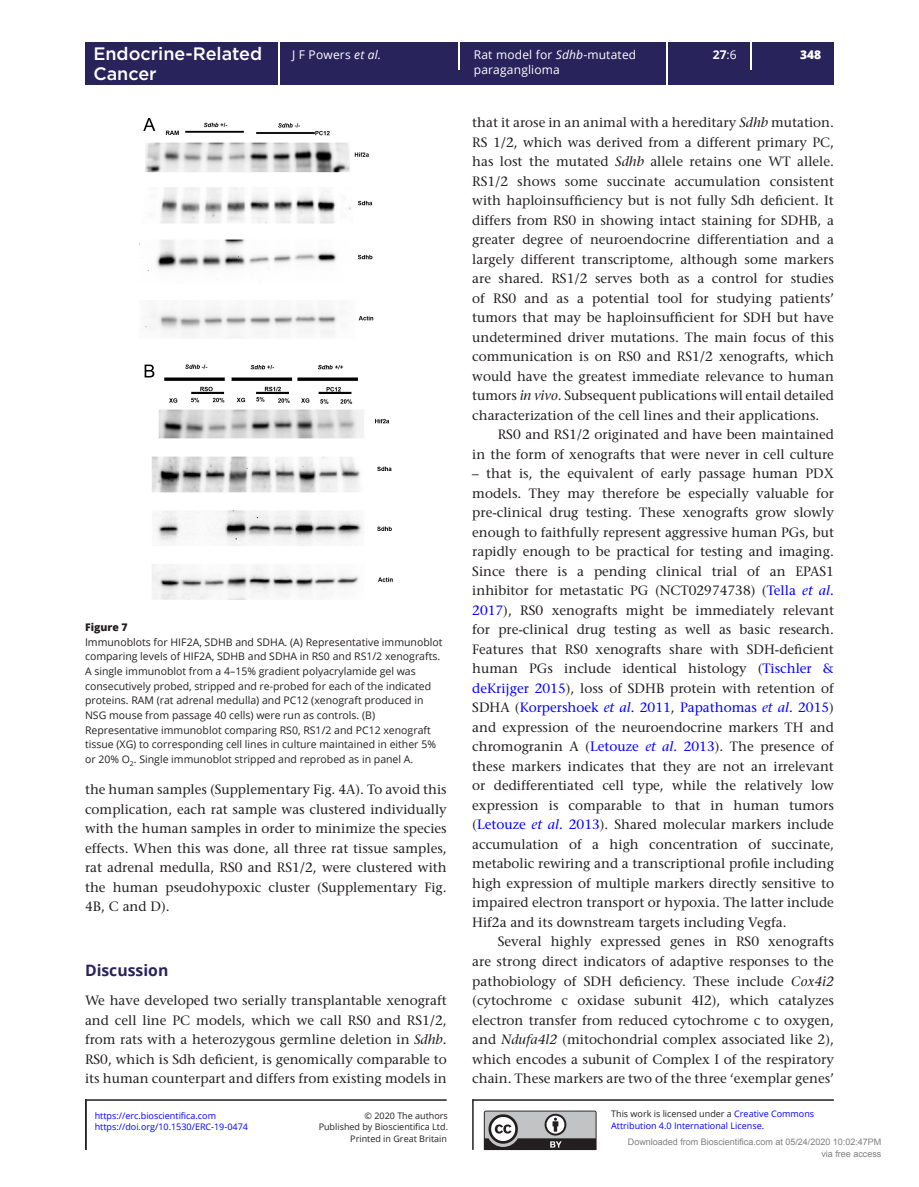
<style>
.page{position:relative;width:919px;height:1187px;background:#fff}
.page>*{position:absolute;margin:0;border:0;box-sizing:border-box;transform-origin:0 0}
.t1{font:500 18px "Gotham";color:#fff}
.t2{font:700 15.75px "Open Sans";color:#29235c}
.TXI{font:500 13.5px/19.5px "Stone Serif Std";color:#231f20;text-align:justify}
.TXT{font:500 13.5px/19.5px "Stone Serif Std";color:#231f20;text-align:justify}
.t3{font:12px "Open Sans";letter-spacing:.015em;color:#fff}
.t4{font:700 12px "Open Sans";color:#fff}
.t5{font:800 12px "Open Sans";color:#fff}
.FC{font:10.5px/14.7px "Open Sans";color:#231f20}
.FC-2{font:800 10.5px "Open Sans";color:#231f20}
.t6{font:9px/11.2px "Open Sans";color:#00f}
.t7{font:9px/12px "Arial";color:#808080;text-align:right}
.t8{font:9px "Open Sans";color:#231f20}
.s1{font-weight:400}
.s2{font-style:italic}
.s3{color:#00f}
.s4{font-style:italic;color:#00f}
.s5{color:#231f20}
</style>
<div class="page">
<div style="left:85px;top:42px;width:748px;height:43px;background:#29235c"></div>
<hr style="left:278px;top:42px;width:1px;height:43px;background:#fff">
<hr style="left:666px;top:42px;width:1px;height:43px;background:#fff">
<hr style="left:458px;top:42px;width:2px;height:27px;background:#fff">
<svg style="left:750px;top:42px;width:1px;height:27px"></svg>
<img style="left:139px;top:118px;width:254px;height:482px">
<svg style="left:484px;top:1110px;width:112px;height:39px;background:#919091"></svg>
<hr style="left:85px;top:1099px;width:361px;height:1px;background:#231f20">
<hr style="left:85px;top:1099px;width:2px;height:50px;background:#231f20">
<hr style="left:472px;top:1099px;width:1px;height:50px;background:#231f20">
<hr style="left:472px;top:1099px;width:361px;height:1px;background:#231f20">
<h1 class="t1" style="left:93px;top:42px;width:170px">Endocrine-Related</h1>
<p class="t4" style="left:713px;top:46px;width:25px">27<span class="s1">:6</span></p>
<h1 class="t1" style="left:93px;top:61px;width:65px">Cancer</h1>
<p class="t3" style="left:292px;top:47px;width:90px">J F Powers <span class="s2">et al.</span></p>
<p class="t3" style="left:474px;top:47px;width:164px">Rat model for <span class="s2">Sdhb</span>-mutated</p>
<p class="t5" style="left:800px;top:46px;width:23px">348</p>
<p class="t3" style="left:474px;top:61px;width:88px">paraganglioma</p>
<p class="FC-2" style="left:85px;top:619px;width:44px">Figure 7</p>
<p class="FC" style="left:85px;top:634px;width:359px">Immunoblots for HIF2A, SDHB and SDHA. (A) Representative immunoblot comparing levels of HIF2A, SDHB and SDHA in RS0 and RS1/2 xenografts.<br>A single immunoblot from a 4–15% gradient polyacrylamide gel was consecutively probed, stripped and re-probed for each of the indicated proteins. RAM (rat adrenal medulla) and PC12 (xenograft produced in NSG mouse from passage 40 cells) were run as controls. (B)<br>Representative immunoblot comparing RS0, RS1/2 and PC12 xenograft tissue (XG) to corresponding cell lines in culture maintained in either 5% or 20% O<sub>2</sub>. Single immunoblot stripped and reprobed as in panel A.</p>
<p class="TXT" style="left:85px;top:779px;width:363px">the human samples (Supplementary Fig. 4A). To avoid this complication, each rat sample was clustered individually with the human samples in order to minimize the species effects. When this was done, all three rat tissue samples, rat adrenal medulla, RS0 and RS1/2, were clustered with the human pseudohypoxic cluster (Supplementary Fig.<br>4B, C and D).</p>
<h1 class="t2" style="left:85px;top:958px;width:85px">Discussion</h1>
<p class="TXT" style="left:85px;top:990px;width:363px">We have developed two serially transplantable xenograft and cell line PC models, which we call RS0 and RS1/2, from rats with a heterozygous germline deletion in <span class="s2">Sdhb.<br></span>RS0, which is Sdh deficient, is genomically comparable to its human counterpart and differs from existing models in</p>
<p class="t6" style="left:95px;top:1109px;width:123px">https://erc.bioscientifica.com</p>
<p class="t8" style="left:364px;top:1109px;width:85px">© 2020 The authors</p>
<p class="t8" style="left:350px;top:1132px;width:98px">Printed in Great Britain</p>
<p class="t6" style="left:95px;top:1120px;width:155px">https://doi.org/10.1530/ERC-19-0474</p>
<p class="t8" style="left:319px;top:1120px;width:131px">Published by Bioscientifica Ltd.</p>
<p class="TXT" style="left:472px;top:113px;width:363px">that it arose in an animal with a hereditary <span class="s2">Sdhb</span> mutation.<br>RS 1/2, which was derived from a different primary PC, has lost the mutated <span class="s2">Sdhb</span> allele retains one WT allele.<br>RS1/2 shows some succinate accumulation consistent with haploinsufficiency but is not fully Sdh deficient. It differs from RS0 in showing intact staining for SDHB, a greater degree of neuroendocrine differentiation and a largely different transcriptome, although some markers are shared. RS1/2 serves both as a control for studies of RS0 and as a potential tool for studying patients’ tumors that may be haploinsufficient for SDH but have undetermined driver mutations. The main focus of this communication is on RS0 and RS1/2 xenografts, which would have the greatest immediate relevance to human tumors <span class="s2">in vivo</span>. Subsequent publications will entail detailed characterization of the cell lines and their applications.</p>
<p class="TXI" style="left:472px;top:425px;width:363px;text-align:right">RS0 and RS1/2 originated and have been maintained<br>in the form of xenografts that were never in cell culture</p>
<p class="TXI" style="left:472px;top:464px;width:363px">– that is, the equivalent of early passage human PDX models. They may therefore be especially valuable for pre-clinical drug testing. These xenografts grow slowly enough to faithfully represent aggressive human PGs, but rapidly enough to be practical for testing and imaging.<br>Since there is a pending clinical trial of an EPAS1 inhibitor for metastatic PG (NCT02974738) (<span class="s3">Tella</span> <span class="s4">et al.<br></span><span class="s3">2017</span>), RS0 xenografts might be immediately relevant for pre-clinical drug testing as well as basic research.<br>Features that RS0 xenografts share with SDH-deficient human PGs include identical histology (<span class="s3">Tischler &amp; deKrijger 2015</span>), loss of SDHB protein with retention of SDHA (<span class="s3">Korpershoek</span> <span class="s4">et al.</span> <span class="s3">2011</span>, <span class="s3">Papathomas</span> <span class="s4">et al.</span> <span class="s3">2015</span>) and expression of the neuroendocrine markers TH and chromogranin A (<span class="s3">Letouze</span> <span class="s4">et al.</span> <span class="s3">2013</span>). The presence of these markers indicates that they are not an irrelevant or dedifferentiated cell type, while the relatively low expression is comparable to that in human tumors (<span class="s3">Letouze</span> <span class="s4">et al.</span> <span class="s3">2013</span>). Shared molecular markers include accumulation of a high concentration of succinate, metabolic rewiring and a transcriptional profile including high expression of multiple markers directly sensitive to impaired electron transport or hypoxia. The latter include Hif2a and its downstream targets including Vegfa.</p>
<p class="TXI" style="left:472px;top:932px;width:363px;text-indent:26px">Several highly expressed genes in RS0 xenografts are strong direct indicators of adaptive responses to the pathobiology of SDH deficiency. These include <span class="s2">Cox4i2 </span>(cytochrome c oxidase subunit 4I2), which catalyzes electron transfer from reduced cytochrome c to oxygen, and <span class="s2">Ndufa4l2</span> (mitochondrial complex associated like 2), which encodes a subunit of Complex I of the respiratory chain. These markers are two of the three ‘exemplar genes’</p>
<p class="t6" style="left:611px;top:1108px;width:204px"><span class="s5">This work is licensed under a</span> Creative Commons<br>Attribution 4.0 International License.</p>
<p class="t7" style="left:627px;top:1136px;width:255px">Downloaded from Bioscientifica.com at 05/24/2020 10:02:47PM via free access</p>
</div>
